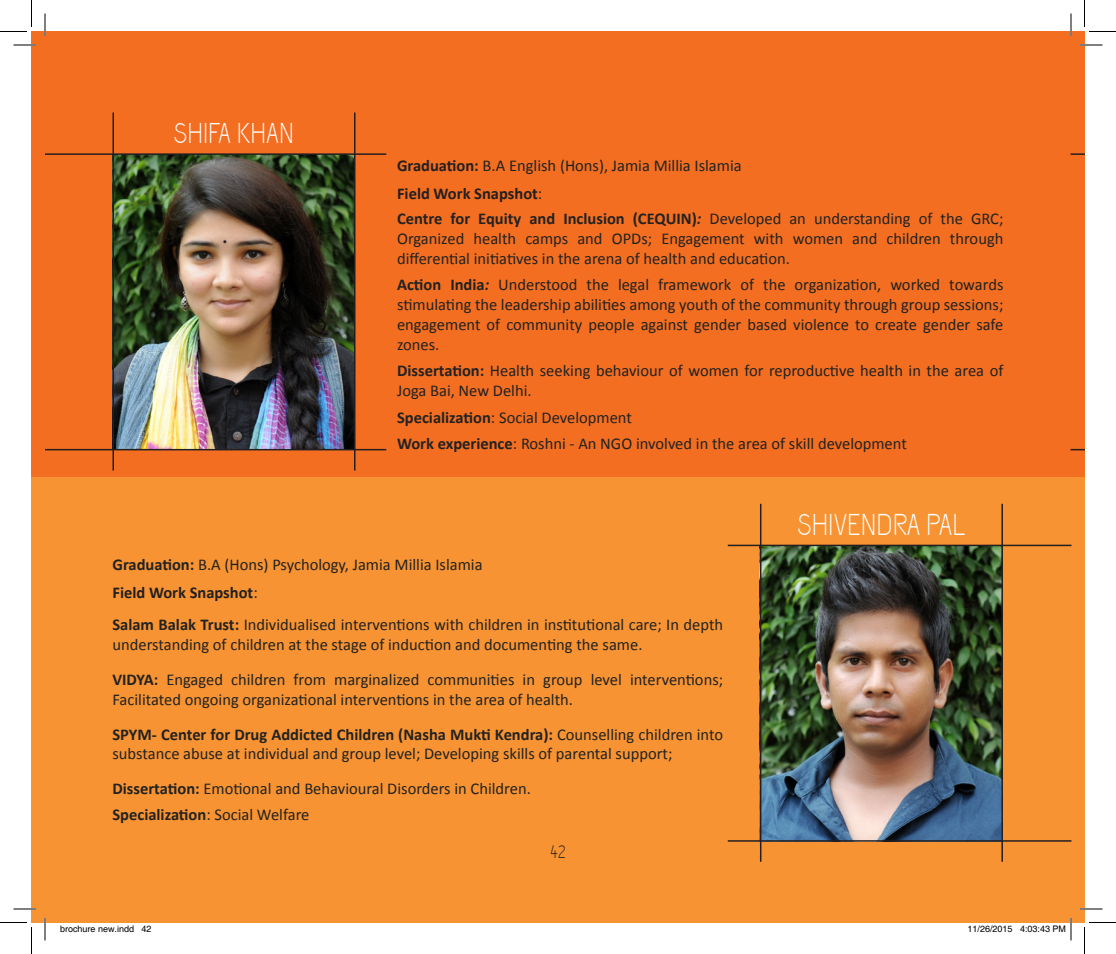
<style>
.page{position:relative;width:1116px;height:954px;background:#fff}
.page>*{position:absolute;margin:0;border:0;box-sizing:border-box;transform-origin:0 0}
.Normal__Web{font:30px "Capsuula";color:#fff}
.Normal__Web-2{font:28.5px "Capsuula";color:#fff}
.t1{font:18px "Capsuula";color:#231f20}
.Normal__Web-3{font:16.5px/19.8px "Calibri";color:#222}
.Normal__Web-4{font:700 16.5px "Calibri";color:#231f20}
.t2{font:700 16.5px "Calibri";color:#222}
.t3{font:9px "Helvetica";color:#000}
.s1{font-weight:700;color:#231f20}
.s2{font-weight:700}
.s3{font-weight:400}
.s4{font-weight:700;font-style:italic}
</style>
<div class="page">
<div style="left:32px;top:477px;width:1039px;height:445px;background:#f79332"></div>
<div style="left:32px;top:32px;width:1039px;height:445px;background:#f36e21"></div>
<div style="left:1071px;top:32px;width:13px;height:445px;background:#f36e21"></div>
<div style="left:1071px;top:477px;width:13px;height:445px;background:#f79332"></div>
<img style="left:114px;top:155px;width:240px;height:294px">
<img style="left:761px;top:546px;width:240px;height:294px">
<hr style="left:45px;top:153px;width:341px;height:2px;background:#231f20">
<svg style="left:1071px;top:153px;width:13px;height:2px"></svg>
<hr style="left:728px;top:545px;width:343px;height:1px;background:#231f20">
<hr style="left:45px;top:449px;width:341px;height:1px;background:#231f20">
<svg style="left:1071px;top:449px;width:13px;height:1px"></svg>
<hr style="left:728px;top:840px;width:343px;height:2px;background:#231f20">
<hr style="left:112px;top:112px;width:2px;height:359px;background:#231f20">
<hr style="left:760px;top:504px;width:1px;height:358px;background:#231f20">
<hr style="left:354px;top:112px;width:2px;height:359px;background:#231f20">
<hr style="left:1001px;top:504px;width:2px;height:358px;background:#231f20">
<hr style="left:14px;top:44px;width:22px;height:2px;background:#fff">
<hr style="left:1080px;top:44px;width:22px;height:2px;background:#fff">
<hr style="left:14px;top:908px;width:22px;height:2px;background:#fff">
<hr style="left:1080px;top:908px;width:22px;height:2px;background:#fff">
<hr style="left:44px;top:14px;width:2px;height:22px;background:#fff">
<hr style="left:44px;top:918px;width:2px;height:22px;background:#fff">
<hr style="left:1070px;top:14px;width:2px;height:22px;background:#fff">
<svg style="left:14px;top:45px;width:22px;height:1px"></svg>
<svg style="left:1080px;top:45px;width:22px;height:1px"></svg>
<svg style="left:14px;top:909px;width:22px;height:1px"></svg>
<svg style="left:1080px;top:909px;width:22px;height:1px"></svg>
<svg style="left:45px;top:14px;width:1px;height:22px"></svg>
<svg style="left:45px;top:918px;width:1px;height:22px"></svg>
<svg style="left:1071px;top:14px;width:1px;height:22px"></svg>
<svg style="left:0;top:0;width:32px;height:32px"></svg>
<svg style="left:0;top:922px;width:32px;height:32px"></svg>
<svg style="left:1084px;top:0;width:32px;height:32px"></svg>
<svg style="left:1084px;top:922px;width:32px;height:32px"></svg>
<svg style="left:1020px;top:918px;width:52px;height:22px"></svg>
<p class="Normal__Web-2" style="left:173px;top:117px;width:122px">SHIFA KHAN</p>
<p class="Normal__Web-3" style="left:397px;top:155px;width:346px"><span class="s1">Graduation</span><span class="s2">:</span> B.A English (Hons), Jamia Millia Islamia</p>
<p class="Normal__Web-4" style="left:397px;top:183px;width:147px">Field Work Snapshot<span class="s3">:</span></p>
<p class="Normal__Web-3" style="left:397px;top:208px;width:608px;text-align:justify"><span class="s2">Centre for Equity and Inclusion (CEQUIN)</span><span class="s4">:</span> Developed an understanding of the GRC; Organized health camps and OPDs; Engagement with women and children through differential initiatives in the arena of health and education.</p>
<p class="Normal__Web-3" style="left:397px;top:274px;width:608px;text-align:justify"><span class="s2">Action India</span><span class="s4">:</span> Understood the legal framework of the organization, worked towards stimulating the leadership abilities among youth of the community through group sessions; engagement of community people against gender based violence to create gender safe zones.</p>
<p class="Normal__Web-3" style="left:397px;top:360px;width:608px"><span class="s2">Dissertation:</span> Health seeking behaviour of women for reproductive health in the area of<br>Joga Bai, New Delhi.</p>
<p class="Normal__Web-3" style="left:397px;top:407px;width:236px"><span class="s2">Specialization</span>: Social Development</p>
<p class="Normal__Web-3" style="left:397px;top:433px;width:511px"><span class="s2">Work experience</span>: Roshni - An NGO involved in the area of skill development</p>
<p class="Normal__Web" style="left:797px;top:508px;width:170px">SHIVENDRA PAL</p>
<p class="Normal__Web-3" style="left:112px;top:554px;width:372px"><span class="s2">Graduation:</span> B.A (Hons) Psychology, Jamia Millia Islamia</p>
<p class="Normal__Web-4" style="left:112px;top:582px;width:147px">Field Work Snapshot<span class="s3">:</span></p>
<p class="Normal__Web-3" style="left:112px;top:614px;width:612px"><span class="s2">Salam Balak Trust:</span> Individualised interventions with children in institutional care; In depth understanding of children at the stage of induction and documenting the same.</p>
<p class="Normal__Web-3" style="left:112px;top:669px;width:612px"><span class="s2">VIDYA:</span> Engaged children from marginalized communities in group level interventions;<br>Facilitated ongoing organizational interventions in the area of health.</p>
<p class="Normal__Web-3" style="left:112px;top:723px;width:612px"><span class="s2">SPYM- Center for Drug Addicted Children (Nasha Mukti Kendra):</span> Counselling children into substance abuse at individual and group level; Developing skills of parental support;</p>
<p class="Normal__Web-3" style="left:112px;top:778px;width:420px"><span class="s2">Dissertation:</span> Emotional and Behavioural Disorders in Children.</p>
<p class="t2" style="left:112px;top:804px;width:198px">Specialization<span class="s3">: Social Welfare</span></p>
<p class="t1" style="left:550px;top:842px;width:17px">42</p>
<p class="t3" style="left:60px;top:923px;width:93px">brochure new.indd 42</p>
<p class="t3" style="left:968px;top:923px;width:100px">11/26/2015 4:03:43 PM</p>
</div>
